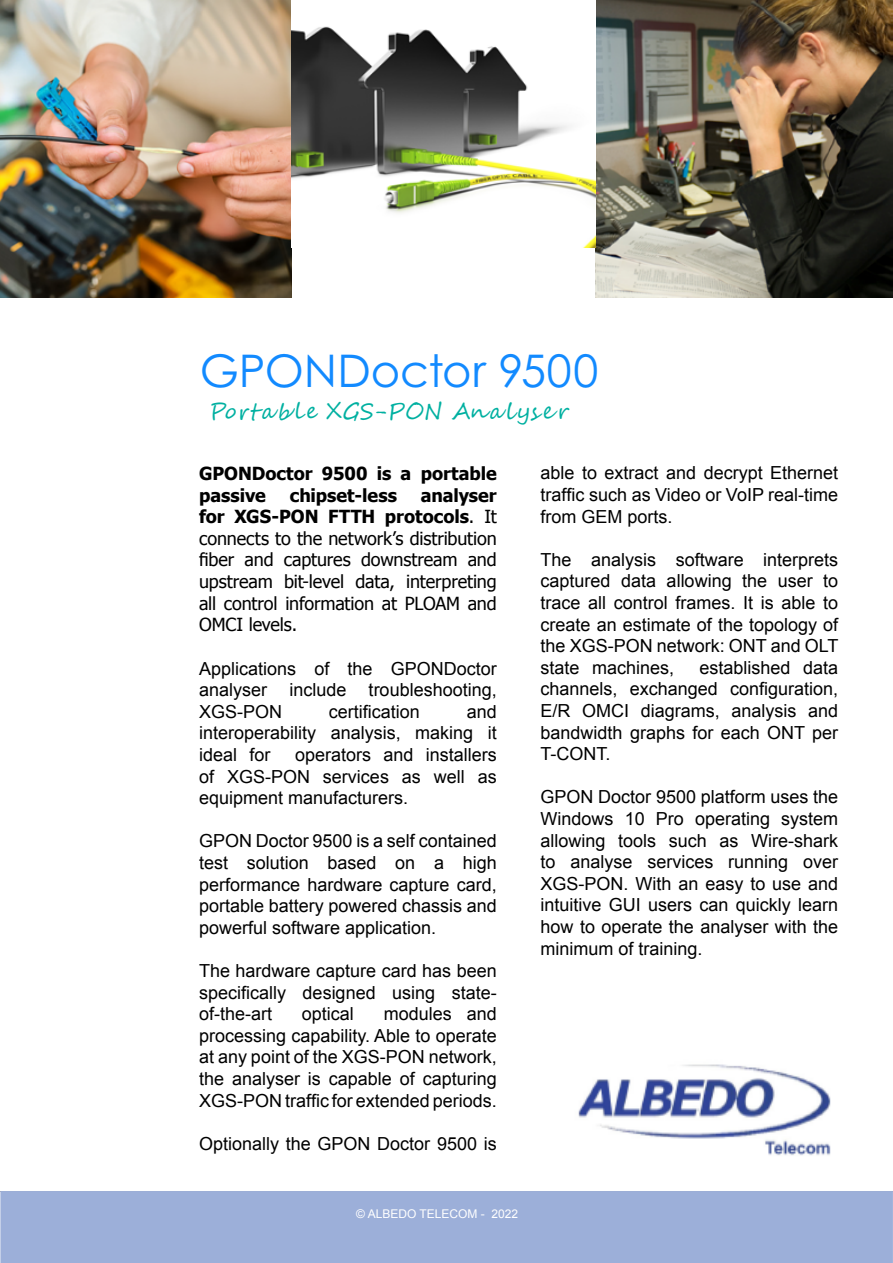
<style>
.page{position:relative;width:893px;height:1263px;background:#fff}
.page>*{position:absolute;margin:0;border:0;box-sizing:border-box;transform-origin:0 0}
.t1{font:45px "Century Gothic Pro";color:#128aff}
.t2{font:22.5px "Segoe Script";letter-spacing:.07em;color:#00b0a1}
.t3{font:18px/21.6px "Arial";color:#000;text-align:justify}
.t4{font:18px/21.6px "Tahoma";letter-spacing:-.005em;color:#000;text-align:justify}
.t5{font:700 18px/21.6px "Tahoma";color:#000}
.t6{font:12px "Arial";color:#fff}
.s1{font-weight:700}
</style>
<div class="page">
<div style="left:0;top:1191px;width:893px;height:72px;background:#9cafd9"></div>
<img style="left:0;top:0;width:292px;height:297px">
<img style="left:595px;top:0;width:298px;height:298px">
<img style="left:578px;top:1064px;width:253px;height:92px">
<img style="left:292px;top:26px;width:303px;height:222px">
<h1 class="t1" style="left:200px;top:344px;width:400px">GPONDoctor 9500</h1>
<p class="t2" style="left:209px;top:393px;width:362px">Porta ble XGS-PON Ana lyser</p>
<p class="t5" style="left:199px;top:462px;width:299px">GPONDoctor 9500 is a portable passive</p>
<p class="t4" style="left:199px;top:483px;width:299px;text-indent:222px"><span class="s1">analyser for XGS-PON FTTH protocols</span>. It connects to the network’s distribution fiber and captures downstream and upstream bit-level data, interpreting all control information at PLOAM and OMCI levels.</p>
<p class="t3" style="left:199px;top:657px;width:299px">Applications of the GPONDoctor analyser include troubleshooting, XGS-PON</p>
<p class="t5" style="left:290px;top:483px;width:109px">chipset-less</p>
<p class="t3" style="left:329px;top:701px;width:93px">certification</p>
<p class="t3" style="left:199px;top:701px;width:299px;text-indent:268px">and interoperability analysis, making it ideal for</p>
<p class="t3" style="left:199px;top:744px;width:299px;text-indent:96px">operators and installers of XGS-PON services as well as equipment manufacturers.</p>
<p class="t3" style="left:199px;top:830px;width:299px">GPON Doctor 9500 is a self contained test solution based on a high performance hardware capture card, portable battery powered chassis and powerful software application.</p>
<p class="t3" style="left:199px;top:960px;width:299px">The hardware capture card has been specifically designed using state&shy;of-the-art</p>
<p class="t3" style="left:199px;top:1003px;width:299px;text-indent:185px">modules and processing capability. Able to operate at any point of the XGS-PON network, the analyser is capable of capturing XGS-PON traffic for extended periods.</p>
<p class="t3" style="left:199px;top:1133px;width:299px">Optionally the GPON Doctor 9500 is</p>
<p class="t3" style="left:302px;top:1003px;width:54px">optical</p>
<p class="t6" style="left:356px;top:1205px;width:164px">© ALBEDO TELECOM - 2022</p>
<p class="t3" style="left:541px;top:462px;width:299px">able to extract and decrypt Ethernet traffic such as Video or VoIP real-time from GEM ports.</p>
<p class="t3" style="left:541px;top:549px;width:299px">The analysis software interprets captured data allowing the user to trace all control frames. It is able to create an estimate of the topology of the XGS-PON network: ONT and OLT state machines,</p>
<p class="t3" style="left:541px;top:657px;width:299px;text-indent:159px">established data channels, exchanged configuration, E/R OMCI diagrams, analysis and bandwidth graphs for each ONT per T-CONT.</p>
<p class="t3" style="left:541px;top:786px;width:299px">GPON Doctor 9500 platform uses the Windows 10 Pro operating system allowing tools such as Wire-shark to analyse services running over XGS-PON. With an easy to use and intuitive GUI users can quickly learn how to operate the analyser with the minimum of training.</p>
</div>
